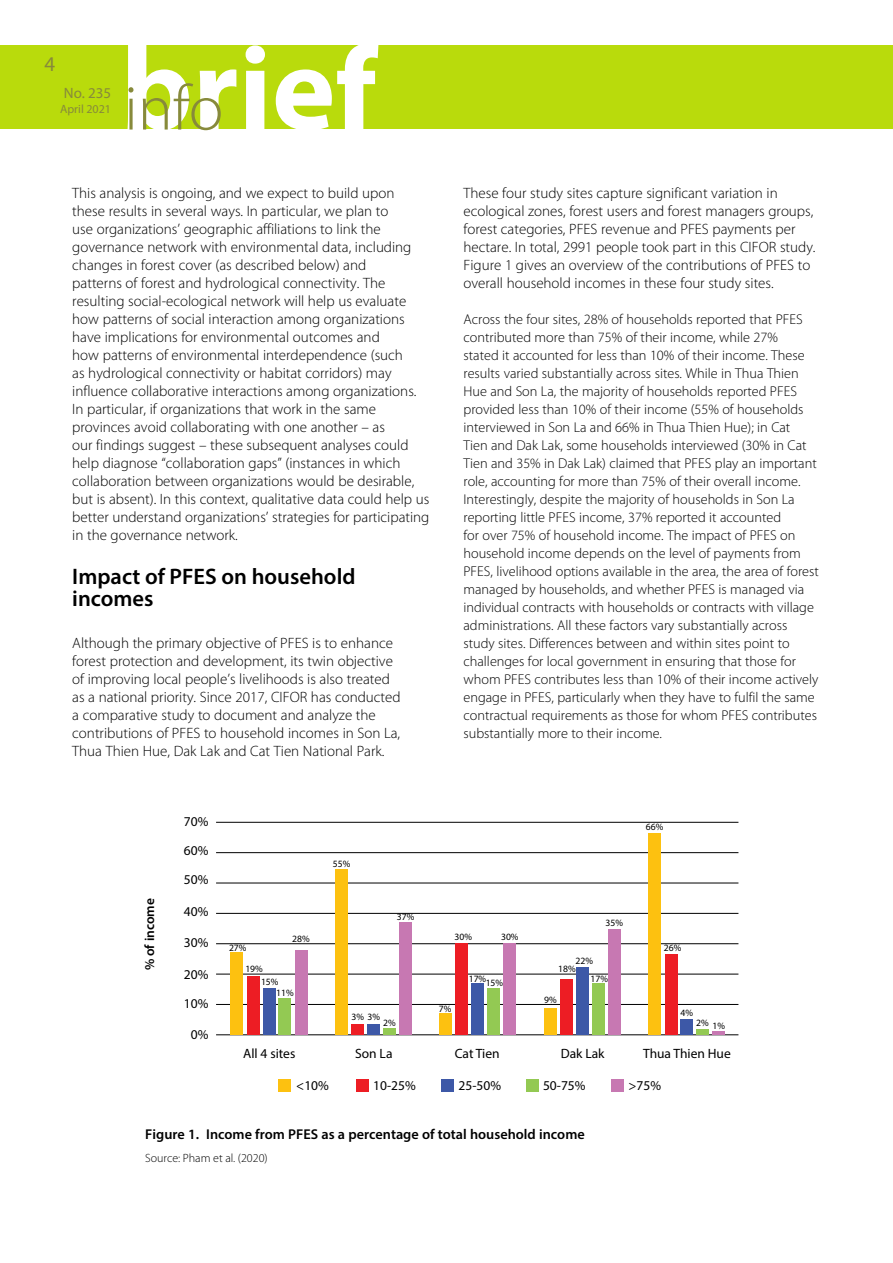
<style>
.page{position:relative;width:893px;height:1263px;background:#fff}
.page>*{position:absolute;margin:0;border:0;box-sizing:border-box;transform-origin:0 0}
.t1{font:600 22.5px/22.5px "Myriad Pro";color:#000}
.t2{font:21px "Myriad Pro";color:#878a3b}
.t3{font:300 15px/18px "Myriad Pro";color:#000}
.t4{font:15px "Myriad Pro";color:#878a3b}
.t5{font:300 15px "Myriad Pro";color:#878a3b}
.t6{font:300 14.25px/18px "Myriad Pro";color:#000}
.t7{font:600 14.25px "Myriad Pro";color:#000}
.t8{font:13.5px "Myriad Pro";color:#000}
.t9{font:600 13.5px "Myriad Pro";color:#000}
.t10{font:300 12px "Myriad Pro";color:#000}
.t11{font:12px "Myriad Pro";color:#878a3b}
.t12{font:9.6px/13.4px "Myriad Pro";color:#000}
</style>
<div class="page">
<div style="left:0;top:45px;width:893px;height:84px;background:#b9db0c"></div>
<svg style="left:128px;top:45px;width:250px;height:85px"></svg>
<hr style="left:216px;top:822px;width:522px;height:1px;background:#000">
<hr style="left:216px;top:852px;width:522px;height:1px;background:#000">
<hr style="left:216px;top:883px;width:522px;height:1px;background:#000">
<hr style="left:216px;top:913px;width:522px;height:1px;background:#000">
<hr style="left:216px;top:943px;width:522px;height:1px;background:#000">
<hr style="left:216px;top:974px;width:522px;height:1px;background:#000">
<hr style="left:216px;top:1004px;width:522px;height:1px;background:#000">
<hr style="left:216px;top:1034px;width:522px;height:1px;background:#000">
<div style="left:231px;top:952px;width:12px;height:83px;background:#fdc110"></div>
<div style="left:247px;top:976px;width:12px;height:59px;background:#ed1d24"></div>
<div style="left:263px;top:988px;width:12px;height:47px;background:#3d58a7"></div>
<div style="left:279px;top:998px;width:12px;height:37px;background:#93c953"></div>
<div style="left:295px;top:950px;width:12px;height:85px;background:#c778b2"></div>
<div style="left:335px;top:869px;width:13px;height:166px;background:#fdc110"></div>
<div style="left:352px;top:1024px;width:12px;height:11px;background:#ed1d24"></div>
<div style="left:368px;top:1024px;width:12px;height:11px;background:#3d58a7"></div>
<div style="left:383px;top:1028px;width:13px;height:7px;background:#93c953"></div>
<div style="left:399px;top:922px;width:13px;height:113px;background:#c778b2"></div>
<div style="left:439px;top:1013px;width:12px;height:22px;background:#fdc110"></div>
<div style="left:455px;top:944px;width:13px;height:91px;background:#ed1d24"></div>
<div style="left:471px;top:983px;width:13px;height:52px;background:#3d58a7"></div>
<div style="left:487px;top:988px;width:12px;height:47px;background:#93c953"></div>
<div style="left:503px;top:944px;width:12px;height:91px;background:#c778b2"></div>
<div style="left:544px;top:1008px;width:12px;height:27px;background:#fdc110"></div>
<div style="left:561px;top:980px;width:12px;height:55px;background:#ed1d24"></div>
<div style="left:576px;top:967px;width:13px;height:68px;background:#3d58a7"></div>
<div style="left:592px;top:983px;width:12px;height:52px;background:#93c953"></div>
<div style="left:608px;top:929px;width:12px;height:106px;background:#c778b2"></div>
<div style="left:648px;top:834px;width:13px;height:201px;background:#fdc110"></div>
<div style="left:665px;top:954px;width:12px;height:81px;background:#ed1d24"></div>
<div style="left:681px;top:1019px;width:12px;height:16px;background:#3d58a7"></div>
<div style="left:696px;top:1029px;width:13px;height:6px;background:#93c953"></div>
<svg style="left:712px;top:1032px;width:13px;height:3px"></svg>
<div style="left:278px;top:1079px;width:13px;height:13px;background:#fdc110"></div>
<div style="left:356px;top:1079px;width:13px;height:13px;background:#ed1d24"></div>
<div style="left:441px;top:1079px;width:13px;height:13px;background:#3d58a7"></div>
<div style="left:526px;top:1079px;width:12px;height:13px;background:#93c953"></div>
<div style="left:611px;top:1079px;width:12px;height:13px;background:#c778b2"></div>
<h2 class="t2" style="left:45px;top:51px;width:12px">4</h2>
<p class="t5" style="left:73px;top:85px;width:39px">No. 20</p>
<p class="t11" style="left:60px;top:102px;width:52px">April 2021</p>
<p class="t4" style="left:64px;top:84px;width:49px">No. 235</p>
<p class="t3" style="left:72px;top:184px;width:359px">This analysis is ongoing, and we expect to build upon these results in several ways. In particular, we plan to<br>use organizations’ geographic affiliations to link the governance network with environmental data, including changes in forest cover (as described below) and<br>patterns of forest and hydrological connectivity. The resulting social-ecological network will help us evaluate how patterns of social interaction among organizations have implications for environmental outcomes and<br>how patterns of environmental interdependence (such<br>as hydrological connectivity or habitat corridors) may influence collaborative interactions among organizations.<br>In particular, if organizations that work in the same provinces avoid collaborating with one another – as<br>our findings suggest – these subsequent analyses could help diagnose “collaboration gaps” (instances in which collaboration between organizations would be desirable, but is absent). In this context, qualitative data could help us better understand organizations’ strategies for participating in the governance network.</p>
<h1 class="t1" style="left:72px;top:564px;width:285px">Impact of PFES on household incomes</h1>
<p class="t3" style="left:72px;top:634px;width:330px">Although the primary objective of PFES is to enhance forest protection and development, its twin objective of improving local people’s livelihoods is also treated as a national priority. Since 2017, CIFOR has conducted a comparative study to document and analyze the contributions of PFES to household incomes in Son La, Thua Thien Hue, Dak Lak and Cat Tien National Park.</p>
<p class="t8" style="left:184px;top:813px;width:26px">70%</p>
<p class="t8" style="left:184px;top:842px;width:26px">60%</p>
<p class="t8" style="left:184px;top:871px;width:26px">50%</p>
<p class="t12" style="left:333px;top:857px;width:19px">55%</p>
<p class="t3" style="left:463px;top:184px;width:354px">These four study sites capture significant variation in ecological zones, forest users and forest managers groups, forest categories, PFES revenue and PFES payments per hectare. In total, 2991 people took part in this CIFOR study.<br>Figure 1 gives an overview of the contributions of PFES to overall household incomes in these four study sites.</p>
<p class="t6" style="left:463px;top:310px;width:357px">Across the four sites, 28% of households reported that PFES contributed more than 75% of their income, while 27%<br>stated it accounted for less than 10% of their income. These results varied substantially across sites. While in Thua Thien Hue and Son La, the majority of households reported PFES provided less than 10% of their income (55% of households interviewed in Son La and 66% in Thua Thien Hue); in Cat<br>Tien and Dak Lak, some households interviewed (30% in Cat Tien and 35% in Dak Lak) claimed that PFES play an important role, accounting for more than 75% of their overall income.<br>Interestingly, despite the majority of households in Son La reporting little PFES income, 37% reported it accounted<br>for over 75% of household income. The impact of PFES on household income depends on the level of payments from PFES, livelihood options available in the area, the area of forest managed by households, and whether PFES is managed via individual contracts with households or contracts with village administrations. All these factors vary substantially across study sites. Differences between and within sites point to challenges for local government in ensuring that those for whom PFES contributes less than 10% of their income actively engage in PFES, particularly when they have to fulfil the same contractual requirements as those for whom PFES contributes substantially more to their income.</p>
<p class="t12" style="left:646px;top:820px;width:19px">66%</p>
<p class="t9" style="left:141px;top:970px;width:73px;rotate:-90deg">% of income</p>
<p class="t8" style="left:184px;top:903px;width:26px">40%</p>
<p class="t8" style="left:184px;top:934px;width:26px">30%</p>
<p class="t8" style="left:184px;top:966px;width:26px">20%</p>
<p class="t8" style="left:184px;top:995px;width:26px">10%</p>
<p class="t8" style="left:191px;top:1026px;width:19px">0%</p>
<p class="t12" style="left:229px;top:941px;width:19px">27%</p>
<p class="t12" style="left:292px;top:932px;width:19px">28%</p>
<p class="t12" style="left:261px;top:962px;width:19px;text-indent:-16px">19%<br>15%</p>
<p class="t12" style="left:276px;top:986px;width:19px">11%</p>
<p class="t8" style="left:243px;top:1045px;width:54px">All 4 sites</p>
<p class="t8" style="left:296px;top:1077px;width:34px">&lt;10%</p>
<p class="t12" style="left:397px;top:910px;width:19px">37%</p>
<p class="t12" style="left:454px;top:930px;width:19px">30%</p>
<p class="t12" style="left:501px;top:930px;width:19px">30%</p>
<p class="t12" style="left:575px;top:954px;width:19px">22%</p>
<p class="t12" style="left:558px;top:962px;width:19px">18%</p>
<p class="t12" style="left:606px;top:915px;width:19px">35%</p>
<p class="t12" style="left:469px;top:972px;width:19px">17%</p>
<p class="t12" style="left:591px;top:972px;width:19px">17%</p>
<p class="t12" style="left:486px;top:976px;width:19px">15%</p>
<p class="t12" style="left:544px;top:993px;width:14px">9%</p>
<p class="t12" style="left:664px;top:941px;width:19px">26%</p>
<p class="t12" style="left:439px;top:1002px;width:14px">7%</p>
<p class="t12" style="left:681px;top:1006px;width:14px">4%</p>
<p class="t12" style="left:352px;top:1010px;width:30px">3% 3%</p>
<p class="t12" style="left:383px;top:1016px;width:14px">2%</p>
<p class="t12" style="left:696px;top:1016px;width:14px">2%</p>
<p class="t12" style="left:712px;top:1019px;width:14px">1%</p>
<p class="t8" style="left:355px;top:1045px;width:39px">Son La</p>
<p class="t8" style="left:455px;top:1045px;width:46px">Cat Tien</p>
<p class="t8" style="left:561px;top:1045px;width:45px">Dak Lak</p>
<p class="t8" style="left:643px;top:1045px;width:89px">Thua Thien Hue</p>
<p class="t8" style="left:373px;top:1077px;width:44px">10-25%</p>
<p class="t8" style="left:458px;top:1077px;width:44px">25-50%</p>
<p class="t8" style="left:543px;top:1077px;width:44px">50-75%</p>
<p class="t8" style="left:628px;top:1077px;width:34px">&gt;75%</p>
<p class="t7" style="left:145px;top:1125px;width:441px">Figure 1. Income from PFES as a percentage of total household income</p>
<p class="t10" style="left:145px;top:1151px;width:124px">Source: Pham et al. (2020)</p>
</div>
